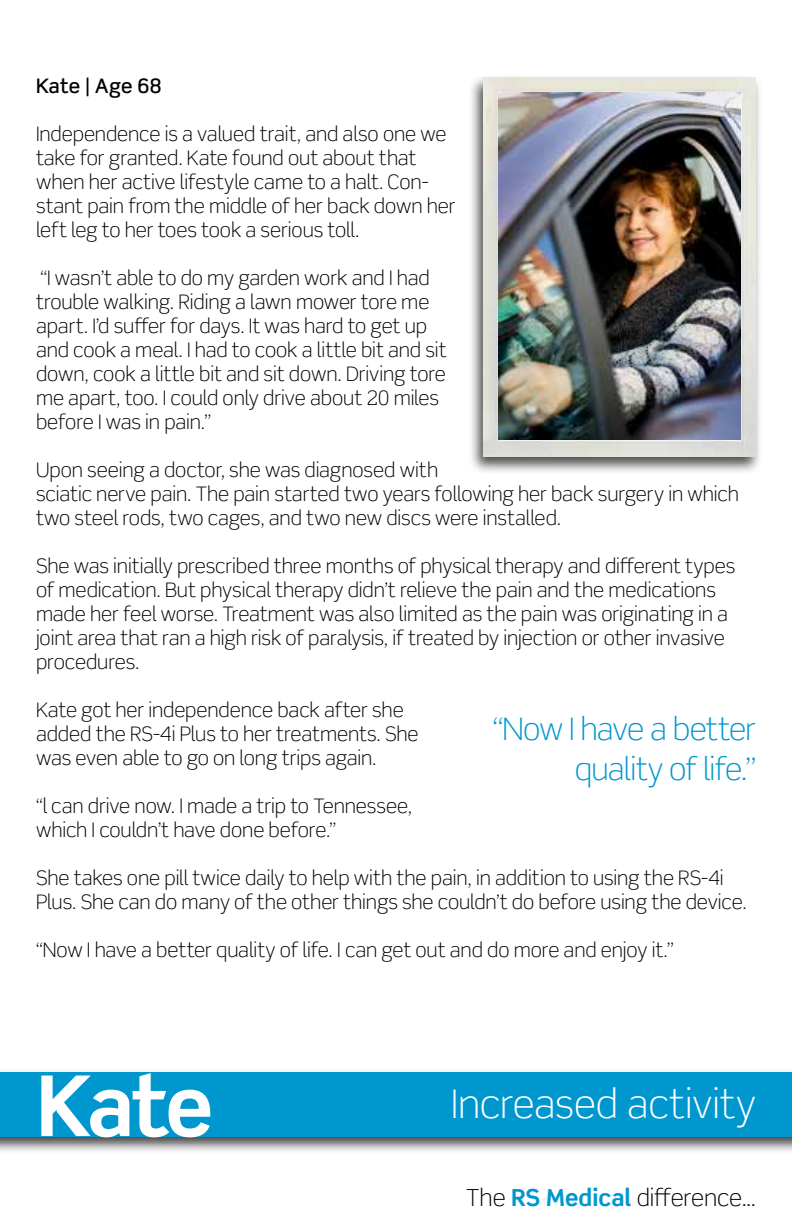
<style>
.page{position:relative;width:792px;height:1224px;background:#fff}
.page>*{position:absolute;margin:0;border:0;box-sizing:border-box;transform-origin:0 0}
.t1{font:700 84px "Scene Pro";color:#fff}
.t2{font:300 39.6px "Scene Pro";color:#fff}
.t3{font:300 31px/40px "Scene Pro";letter-spacing:-.025em;color:#0097cf;text-align:right}
.t4{font:300 23.6px "Scene Pro";color:#000}
.t5{font:300 20px/24px "Scene Pro";letter-spacing:-.005em;color:#000}
.t6{font:500 20px "Scene Pro";color:#000}
.s1{font-weight:700;color:#0097cf}
</style>
<div class="page">
<div style="left:0;top:1068px;width:792px;height:86px;background:#000;opacity:.75"></div>
<div style="left:0;top:1073px;width:792px;height:64px;background:#0097cf"></div>
<div style="left:468px;top:74px;width:295px;height:402px;background:#000;opacity:.7"></div>
<img style="left:484px;top:78px;width:272px;height:378px">
<img style="left:498px;top:92px;width:242px;height:348px">
<p class="t6" style="left:36px;top:74px;width:127px">Kate | Age 68</p>
<p class="t5" style="left:36px;top:122px;width:421px">Independence is a valued trait, and also one we take for granted. Kate found out about that when her active lifestyle came to a halt. Con&shy;stant pain from the middle of her back down her left leg to her toes took a serious toll.</p>
<p class="t5" style="left:36px;top:266px;width:412px">“I wasn’t able to do my garden work and I had trouble walking. Riding a lawn mower tore me apart. I’d suffer for days. It was hard to get up and cook a meal. I had to cook a little bit and sit down, cook a little bit and sit down. Driving tore me apart, too. I could only drive about 20 miles before I was in pain.”</p>
<p class="t5" style="left:36px;top:458px;width:704px">Upon seeing a doctor, she was diagnosed with<br>sciatic nerve pain. The pain started two years following her back surgery in which two steel rods, two cages, and two new discs were installed.</p>
<p class="t5" style="left:36px;top:554px;width:701px">She was initially prescribed three months of physical therapy and different types of medication. But physical therapy didn’t relieve the pain and the medications made her feel worse. Treatment was also limited as the pain was originating in a joint area that ran a high risk of paralysis, if treated by injection or other invasive procedures.</p>
<p class="t5" style="left:36px;top:698px;width:384px">Kate got her independence back after she added the RS-4i Plus to her treatments. She was even able to go on long trips again.</p>
<p class="t5" style="left:36px;top:794px;width:378px">“l can drive now. I made a trip to Tennessee, which I couldn’t have done before.”</p>
<p class="t5" style="left:36px;top:866px;width:712px">She takes one pill twice daily to help with the pain, in addition to using the RS-4i<br>Plus. She can do many of the other things she couldn’t do before using the device.</p>
<p class="t5" style="left:36px;top:938px;width:639px">“Now I have a better quality of life. I can get out and do more and enjoy it.”</p>
<h3 class="t3" style="left:493px;top:709px;width:265px">“Now I have a better quality of life.”</h3>
<h1 class="t1" style="left:36px;top:1054px;width:179px">Kate</h1>
<h2 class="t2" style="left:451px;top:1080px;width:306px">Increased activity</h2>
<p class="t4" style="left:466px;top:1184px;width:291px">The <span class="s1">RS Medical</span> difference...</p>
</div>
